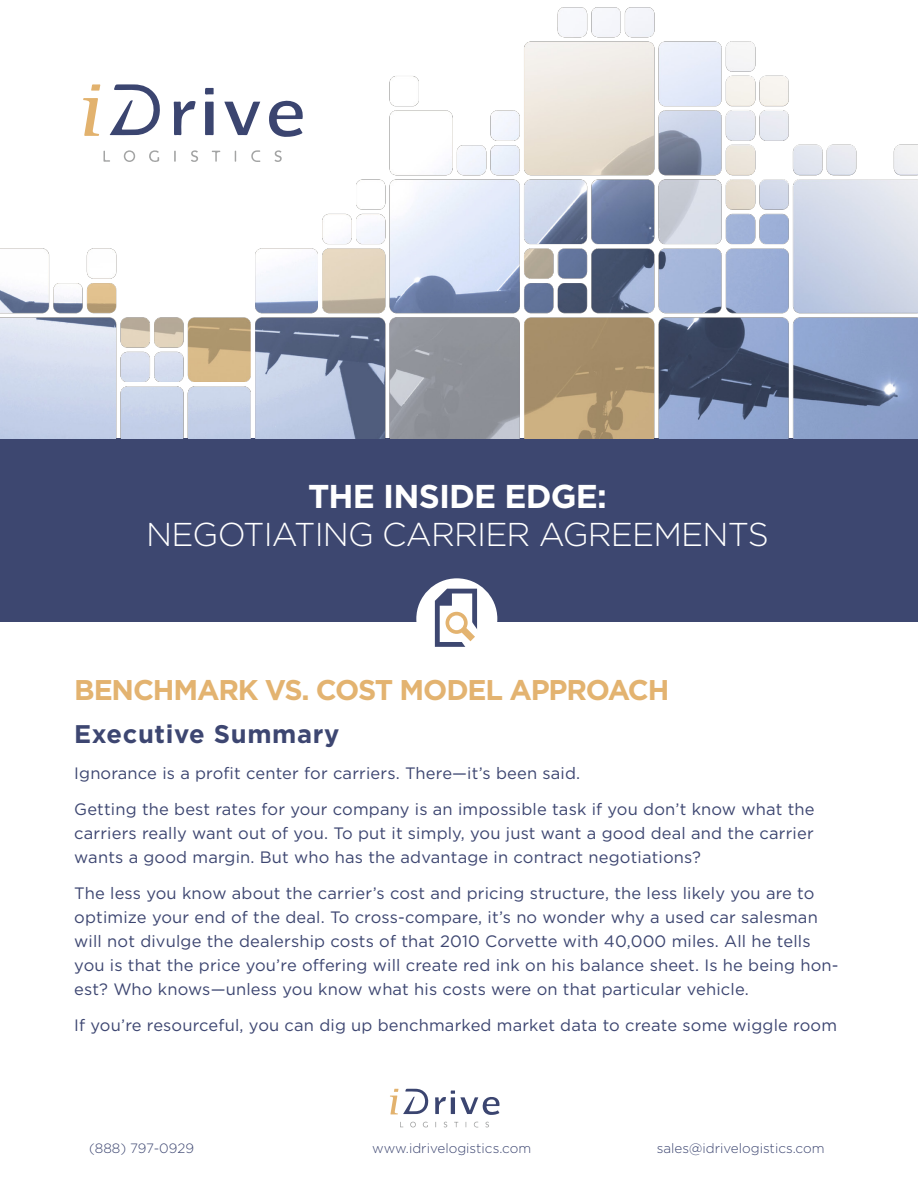
<style>
.page{position:relative;width:918px;height:1188px;background:#fff}
.page>*{position:absolute;margin:0;border:0;box-sizing:border-box;transform-origin:0 0}
.t1{font:300 33px "Gotham";letter-spacing:-.025em;color:#fff}
.t2{font:700 33px "Gotham";letter-spacing:-.025em;color:#fff}
.t3{font:700 28.5px "Gotham";letter-spacing:-.04em;color:#e3b370}
.t4{font:700 25.5px "Gotham";letter-spacing:.025em;color:#3d4671}
.t5{font:16.5px/24px "Gotham";letter-spacing:.01em;color:#3d4671;text-align:justify}
.t6{font:300 13.5px "Gotham";color:#3d4671}
</style>
<div class="page">
<div style="left:0;top:438px;width:918px;height:184px;background:#3d4770"></div>
<div style="left:416px;top:578px;width:81px;height:81px;background:#fff;border-radius:50%"></div>
<svg style="left:435px;top:589px;width:51px;height:58px"></svg>
<img style="left:0;top:7px;width:918px;height:431px">
<svg style="left:435px;top:1090px;width:65px;height:25px"></svg>
<svg style="left:390px;top:1089px;width:38px;height:25px"></svg>
<svg style="left:410px;top:1122px;width:6px;height:5px"></svg>
<svg style="left:423px;top:1121px;width:5px;height:6px"></svg>
<svg style="left:485px;top:1122px;width:4px;height:5px"></svg>
<svg style="left:473px;top:1122px;width:5px;height:5px"></svg>
<svg style="left:454px;top:1122px;width:4px;height:5px"></svg>
<p class="t2" style="left:308px;top:475px;width:300px">THE INSIDE EDGE:</p>
<p class="t1" style="left:146px;top:513px;width:624px">NEGOTIATING CARRIER AGREEMENTS</p>
<p class="t3" style="left:74px;top:671px;width:597px">BENCHMARK VS. COST MODEL APPROACH</p>
<p class="t4" style="left:74px;top:717px;width:267px">Executive Summary</p>
<p class="t5" style="left:74px;top:761px;width:508px">Ignorance is a profit center for carriers. There—it’s been said.</p>
<p class="t5" style="left:74px;top:797px;width:742px">Getting the best rates for your company is an impossible task if you don’t know what the carriers really want out of you. To put it simply, you just want a good deal and the carrier wants a good margin. But who has the advantage in contract negotiations?</p>
<p class="t5" style="left:74px;top:881px;width:766px;text-align:left">The less you know about the carrier’s cost and pricing structure, the less likely you are to optimize your end of the deal. To cross-compare, it’s no wonder why a used car salesman will not divulge the dealership costs of that 2010 Corvette with 40,000 miles. All he tells you is that the price you’re offering will create red ink on his balance sheet. Is he being hon&shy;est? Who knows—unless you know what his costs were on that particular vehicle.</p>
<p class="t5" style="left:74px;top:1013px;width:764px">If you’re resourceful, you can dig up benchmarked market data to create some wiggle room</p>
<p class="t6" style="left:89px;top:1140px;width:107px">(888) 797-0929</p>
<p class="t6" style="left:372px;top:1140px;width:160px">www.idrivelogistics.com</p>
<p class="t6" style="left:657px;top:1140px;width:169px">sales@idrivelogistics.com</p>
</div>
